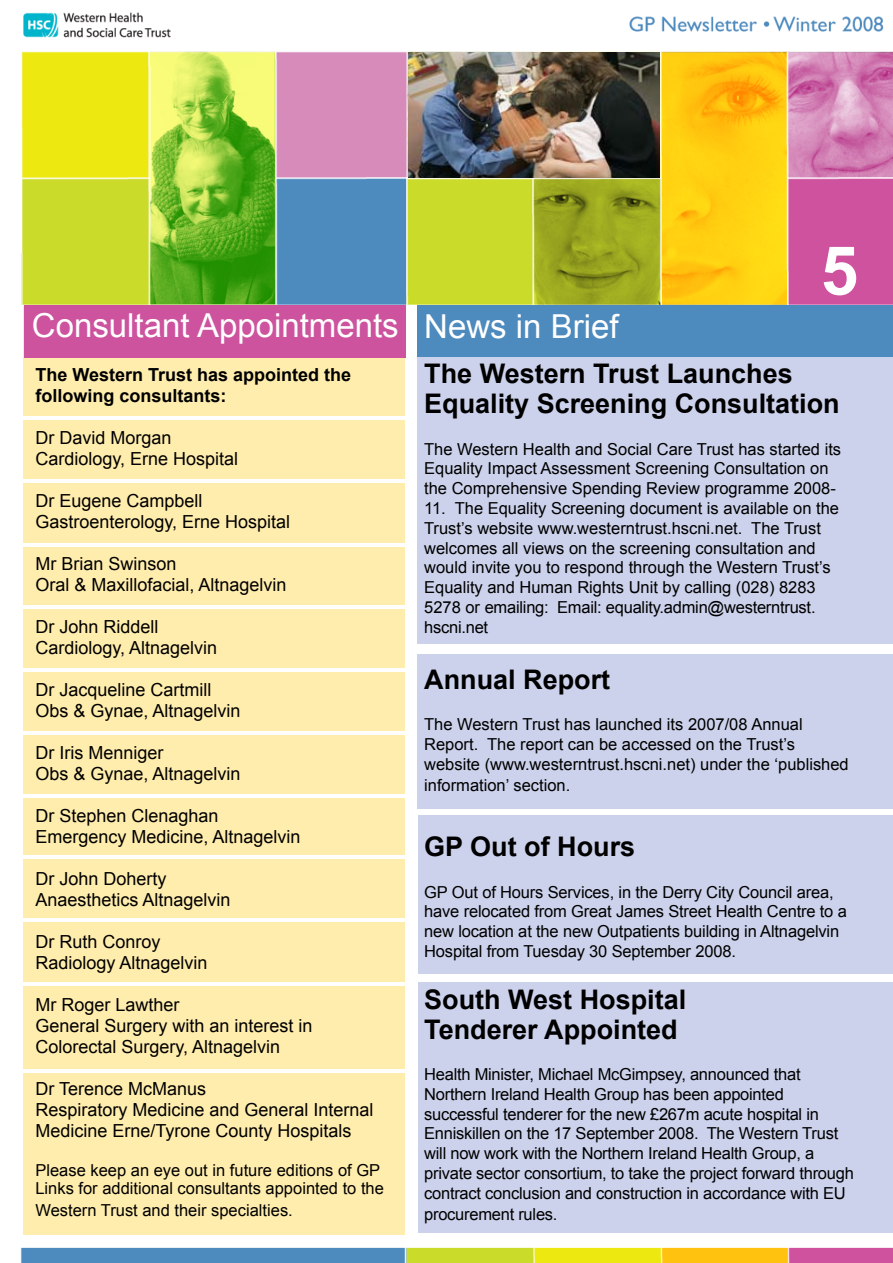
<style>
.page{position:relative;width:893px;height:1263px;background:#fff}
.page>*{position:absolute;margin:0;border:0;box-sizing:border-box;transform-origin:0 0}
.t1{font:33px "Arial";color:#fff}
.t2{font:700 27px/30px "Arial";color:#000}
.t3{font:18px/21px "Arial";color:#000}
.t4{font:700 18px/21px "Arial";color:#000}
.t5{font:16.5px/19.8px "Arial";color:#000}
</style>
<div class="page">
<img style="left:20px;top:12px;width:873px;height:1250px">
<div style="left:417px;top:655px;width:476px;height:154px;background:#ccd2eb"></div>
<div style="left:417px;top:313px;width:476px;height:330px;background:#ccd2eb"></div>
<div style="left:419px;top:815px;width:474px;height:159px;background:#ccd2eb"></div>
<div style="left:419px;top:982px;width:474px;height:251px;background:#ccd2eb"></div>
<div style="left:23px;top:306px;width:382px;height:928px;background:#ffedad"></div>
<div style="left:24px;top:305px;width:382px;height:52px;background:#cd539e"></div>
<hr style="left:10px;top:416px;width:397px;height:4px;background:#fff">
<hr style="left:10px;top:479px;width:397px;height:3px;background:#fff">
<hr style="left:9px;top:543px;width:397px;height:3px;background:#fff">
<hr style="left:10px;top:605px;width:397px;height:4px;background:#fff">
<hr style="left:8px;top:668px;width:397px;height:4px;background:#fff">
<hr style="left:11px;top:731px;width:397px;height:4px;background:#fff">
<hr style="left:10px;top:794px;width:397px;height:3px;background:#fff">
<hr style="left:9px;top:855px;width:397px;height:4px;background:#fff">
<hr style="left:10px;top:918px;width:397px;height:4px;background:#fff">
<hr style="left:9px;top:983px;width:397px;height:3px;background:#fff">
<hr style="left:10px;top:1069px;width:397px;height:4px;background:#fff">
<img style="left:408px;top:53px;width:251px;height:125px">
<div style="left:417px;top:305px;width:476px;height:51px;background:#4d8abe"></div>
<div style="left:824px;top:247px;width:32px;height:48px;background:#ce529e"></div>
<h1 class="t1" style="left:32px;top:306px;width:368px">Consultant Appointments</h1>
<p class="t4" style="left:35px;top:364px;width:317px">The Western Trust has appointed the following consultants:</p>
<p class="t3" style="left:35px;top:427px;width:204px">Dr David Morgan<br>Cardiology, Erne Hospital</p>
<p class="t3" style="left:35px;top:490px;width:256px">Dr Eugene Campbell<br>Gastroenterology, Erne Hospital</p>
<p class="t3" style="left:35px;top:553px;width:253px">Mr Brian Swinson<br>Oral &amp; Maxillofacial, Altnagelvin</p>
<p class="t3" style="left:35px;top:616px;width:183px">Dr John Riddell<br>Cardiology, Altnagelvin</p>
<p class="t3" style="left:35px;top:679px;width:207px">Dr Jacqueline Cartmill<br>Obs &amp; Gynae, Altnagelvin</p>
<p class="t3" style="left:35px;top:742px;width:207px">Dr Iris Menniger<br>Obs &amp; Gynae, Altnagelvin</p>
<p class="t3" style="left:35px;top:805px;width:267px">Dr Stephen Clenaghan<br>Emergency Medicine, Altnagelvin</p>
<p class="t3" style="left:35px;top:868px;width:197px">Dr John Doherty<br>Anaesthetics Altnagelvin</p>
<p class="t3" style="left:35px;top:931px;width:174px">Dr Ruth Conroy<br>Radiology Altnagelvin</p>
<p class="t3" style="left:35px;top:994px;width:279px">Mr Roger Lawther<br>General Surgery with an interest in<br>Colorectal Surgery, Altnagelvin</p>
<p class="t3" style="left:35px;top:1078px;width:340px">Dr Terence McManus<br>Respiratory Medicine and General Internal<br>Medicine Erne/Tyrone County Hospitals</p>
<p class="t5" style="left:35px;top:1161px;width:350px;line-height:18px">Please keep an eye out in future editions of GP<br>Links for additional consultants appointed to the</p>
<p class="t5" style="left:35px;top:1200px;width:259px">Western Trust and their specialties.</p>
<h1 class="t1" style="left:424px;top:307px;width:196px">News in Brief</h1>
<h2 class="t2" style="left:424px;top:359px;width:417px">The Western Trust Launches<br>Equality Screening Consultation</h2>
<p class="t5" style="left:424px;top:439px;width:418px">The Western Health and Social Care Trust has started its<br>Equality Impact Assessment Screening Consultation on the Comprehensive Spending Review programme 2008-</p>
<p class="t5" style="left:424px;top:498px;width:416px">11. The Equality Screening document is available on the Trust’s website www.westerntrust.hscni.net. The Trust welcomes all views on the screening consultation and would invite you to respond through the Western Trust’s Equality and Human Rights Unit by calling (028) 8283<br>5278 or emailing: Email: equality.admin@westerntrust. hscni.net</p>
<h2 class="t2" style="left:424px;top:664px;width:188px">Annual Report</h2>
<p class="t5" style="left:424px;top:714px;width:426px">The Western Trust has launched its 2007/08 Annual<br>Report. The report can be accessed on the Trust’s website (www.westerntrust.hscni.net) under the ‘published</p>
<p class="t5" style="left:424px;top:776px;width:148px">information’ section.</p>
<h2 class="t2" style="left:424px;top:832px;width:213px">GP Out of Hours</h2>
<p class="t5" style="left:424px;top:882px;width:424px">GP Out of Hours Services, in the Derry City Council area, have relocated from Great James Street Health Centre to a new location at the new Outpatients building in Altnagelvin Hospital from Tuesday 30 September 2008.</p>
<h2 class="t2" style="left:424px;top:984px;width:264px">South West Hospital<br>Tenderer Appointed</h2>
<p class="t5" style="left:424px;top:1064px;width:431px">Health Minister, Michael McGimpsey, announced that Northern Ireland Health Group has been appointed successful tenderer for the new £267m acute hospital in Enniskillen on the 17 September 2008. The Western Trust will now work with the Northern Ireland Health Group, a private sector consortium, to take the project forward through contract conclusion and construction in accordance with EU</p>
<p class="t5" style="left:424px;top:1205px;width:135px">procurement rules.</p>
</div>
